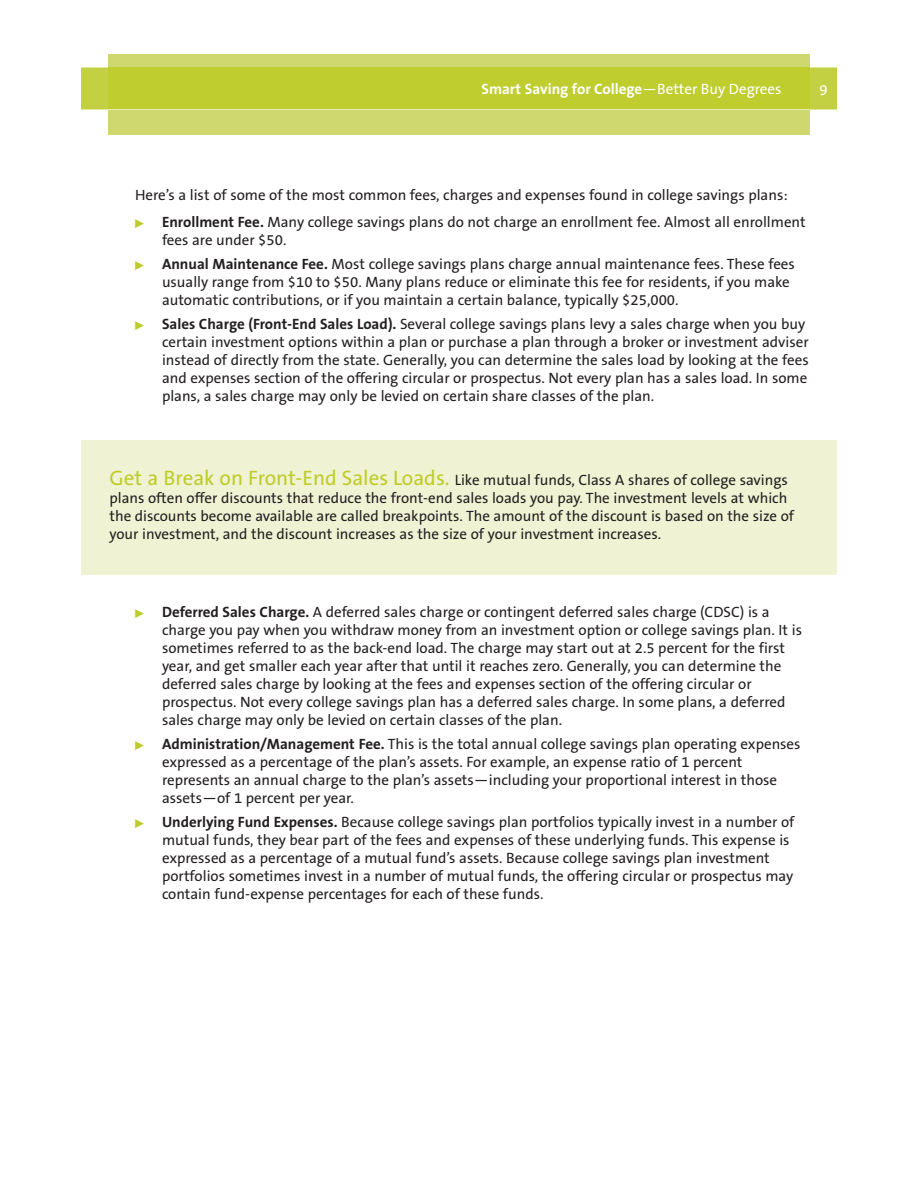
<style>
.page{position:relative;width:918px;height:1188px;background:#fff}
.page>*{position:absolute;margin:0;border:0;box-sizing:border-box;transform-origin:0 0}
.t1{font:15px/18px "The Sans B5 Plain";color:#231f20}
.t2{font:700 15px "The Sans B7";color:#fff}
.t3{font:15px "The Sans B5 Plain";color:#fff}
.s1{font-family:"The Sans B5 Plain";font-weight:400}
.s2{font-family:"The Sans B7";font-weight:700}
.s3{font-size:21px;color:#becc2a}
</style>
<div class="page">
<div style="left:81px;top:68px;width:756px;height:42px;background:#c3d041"></div>
<div style="left:108px;top:54px;width:702px;height:81px;background:#cfd86e"></div>
<div style="left:108px;top:68px;width:702px;height:42px;background:#bfcd2f"></div>
<div style="left:81px;top:440px;width:756px;height:135px;background:#eff3d3"></div>
<p class="t2" style="left:482px;top:81px;width:301px">Smart Saving for College<span class="s1">—Better Buy Degrees</span></p>
<p class="t3" style="left:819px;top:82px;width:10px">9</p>
<p class="t1" style="left:162px;top:182px;width:645px;line-height:27px;text-indent:-27px">Here’s a list of some of the most common fees, charges and expenses found in college savings plans:<br><span class="s2">Enrollment Fee.</span> Many college savings plans do not charge an enrollment fee. Almost all enrollment</p>
<p class="t1" style="left:162px;top:229px;width:634px;line-height:24px">fees are under $50.<br><span class="s2">Annual Maintenance Fee.</span> Most college savings plans charge annual maintenance fees. These fees</p>
<p class="t1" style="left:162px;top:274px;width:629px">usually range from $10 to $50. Many plans reduce or eliminate this fee for residents, if you make automatic contributions, or if you maintain a certain balance, typically $25,000.</p>
<p class="t1" style="left:162px;top:316px;width:648px"><span class="s2">Sales Charge (Front-End Sales Load).</span> Several college savings plans levy a sales charge when you buy certain investment options within a plan or purchase a plan through a broker or investment adviser instead of directly from the state. Generally, you can determine the sales load by looking at the fees and expenses section of the offering circular or prospectus. Not every plan has a sales load. In some plans, a sales charge may only be levied on certain share classes of the plan.</p>
<p class="t1" style="left:109px;top:472px;width:686px"><span class="s3">Get a Break on Front-End Sales Loads.</span> Like mutual funds, Class A shares of college savings plans often offer discounts that reduce the front-end sales loads you pay. The investment levels at which the discounts become available are called breakpoints. The amount of the discount is based on the size of your investment, and the discount increases as the size of your investment increases.</p>
<p class="t1" style="left:162px;top:604px;width:642px"><span class="s2">Deferred Sales Charge.</span> A deferred sales charge or contingent deferred sales charge (CDSC) is a charge you pay when you withdraw money from an investment option or college savings plan. It is sometimes referred to as the back-end load. The charge may start out at 2.5 percent for the first year, and get smaller each year after that until it reaches zero. Generally, you can determine the deferred sales charge by looking at the fees and expenses section of the offering circular or prospectus. Not every college savings plan has a deferred sales charge. In some plans, a deferred sales charge may only be levied on certain classes of the plan.</p>
<p class="t1" style="left:162px;top:736px;width:640px"><span class="s2">Administration/Management Fee.</span> This is the total annual college savings plan operating expenses expressed as a percentage of the plan’s assets. For example, an expense ratio of 1 percent represents an annual charge to the plan’s assets—including your proportional interest in those assets—of 1 percent per year.</p>
<p class="t1" style="left:162px;top:814px;width:634px"><span class="s2">Underlying Fund Expenses.</span> Because college savings plan portfolios typically invest in a number of mutual funds, they bear part of the fees and expenses of these underlying funds. This expense is expressed as a percentage of a mutual fund’s assets. Because college savings plan investment portfolios sometimes invest in a number of mutual funds, the offering circular or prospectus may contain fund-expense percentages for each of these funds.</p>
</div>
